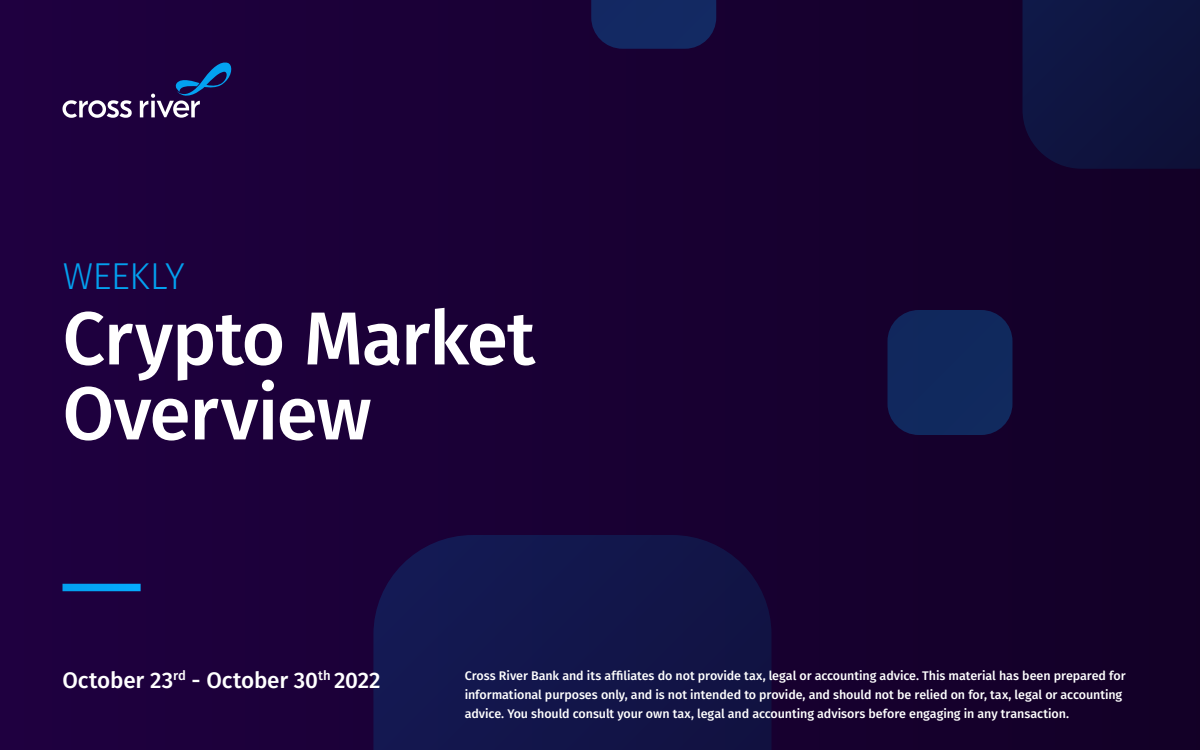
<style>
.page{position:relative;width:1200px;height:750px;background:#190034}
.page>*{position:absolute;margin:0;border:0;box-sizing:border-box;transform-origin:0 0}
.t1{font:500 75px/75px "Fira Sans";letter-spacing:-.02em;color:#fff}
.t2{font:300 37.5px "Fira Sans";letter-spacing:-.02em;color:#03a0ef}
.t3{font:500 22.5px "Fira Sans";letter-spacing:-.01em;color:#fff}
.t4{font:500 12.5px/18.8px "Fira Sans";letter-spacing:-.005em;color:#fff}
</style>
<div class="page">
<svg style="left:62px;top:60px;width:170px;height:58px"></svg>
<div style="left:1022px;top:0;width:178px;height:169px;background:#0f143f"></div>
<div style="left:888px;top:310px;width:124px;height:125px;background:#10295d;border-radius:31px"></div>
<svg style="left:373px;top:535px;width:398px;height:215px;background:#121449"></svg>
<svg style="left:591px;top:0;width:125px;height:49px;background:#13255f"></svg>
<div style="left:62px;top:584px;width:79px;height:7px;background:#04a6f7"></div>
<h2 class="t2" style="left:63px;top:250px;width:123px">WEEKLY</h2>
<h1 class="t1" style="left:62px;top:301px;width:474px">Crypto Market<br>Overview</h1>
<h3 class="t3" style="left:62px;top:664px;width:320px">October 23<sup>rd</sup> - October 30<sup>th</sup> 2022</h3>
<p class="t4" style="left:465px;top:666px;width:662px">Cross River Bank and its affiliates do not provide tax, legal or accounting advice. This material has been prepared for informational purposes only, and is not intended to provide, and should not be relied on for, tax, legal or accounting advice. You should consult your own tax, legal and accounting advisors before engaging in any transaction.</p>
</div>
